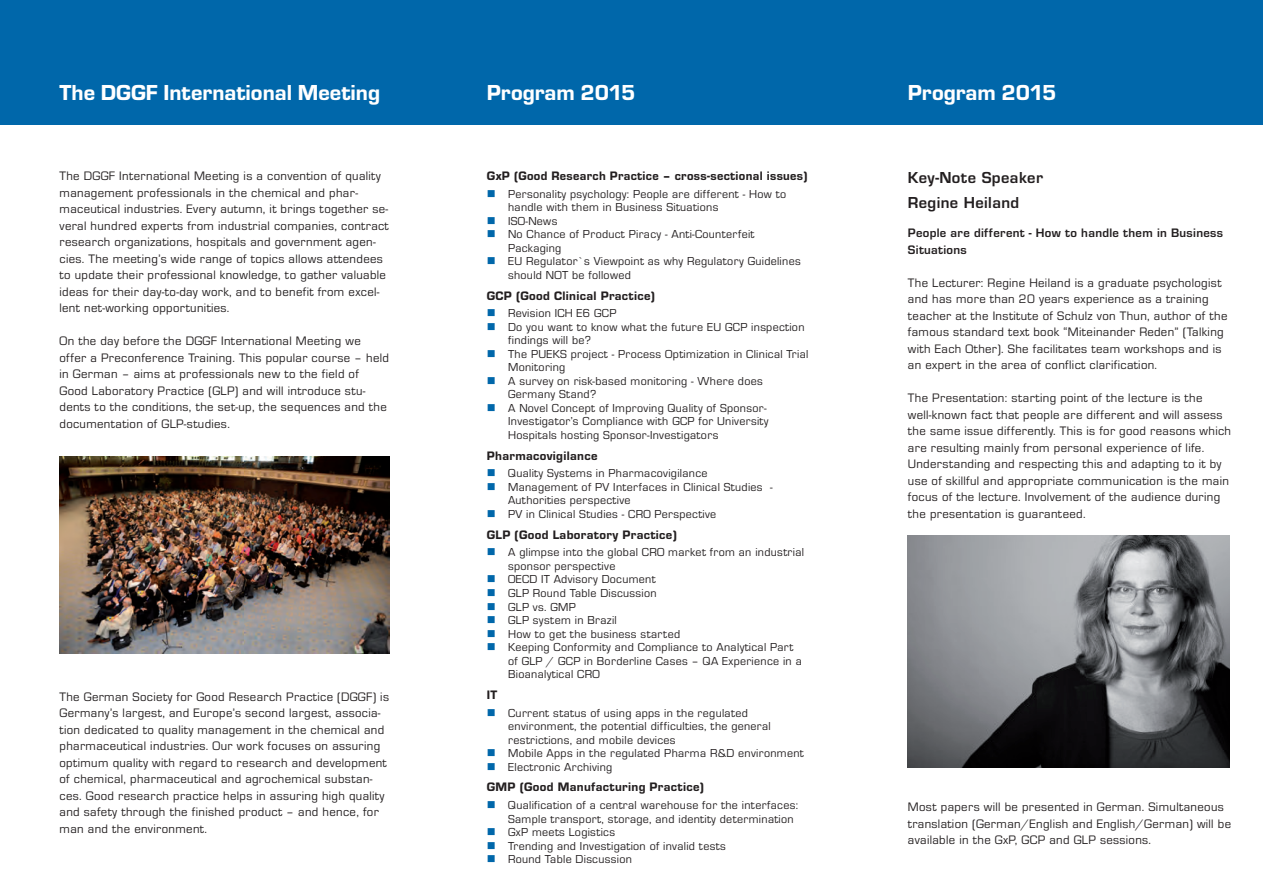
<style>
.page{position:relative;width:1263px;height:893px;background:#fff}
.page>*{position:absolute;margin:0;border:0;box-sizing:border-box;transform-origin:0 0}
.t1{font:22.5px "Eurostile T Heav";color:#fff}
.t2{font:700 16.5px/25px "Eurostile T";letter-spacing:.025em;color:#231f20}
.t3{font:12.75px/16.5px "Eurostile T";letter-spacing:.025em;color:#231f20}
.t4{font:12.75px "Eurostile T Heav";letter-spacing:.025em;color:#231f20}
.t5{font:700 12.75px/16.5px "Eurostile T";letter-spacing:.025em;color:#231f20}
.t6{font:12px/13.5px "Eurostile T";letter-spacing:.025em;color:#231f20}
</style>
<div class="page">
<div style="left:0;top:0;width:1263px;height:125px;background:#0067aa"></div>
<img style="left:60px;top:457px;width:329px;height:196px">
<img style="left:908px;top:535px;width:321px;height:232px">
<h1 class="t1" style="left:60px;top:80px;width:322px">The DGGF International Meeting</h1>
<h1 class="t1" style="left:487px;top:80px;width:150px">Program 2015</h1>
<h1 class="t1" style="left:908px;top:80px;width:150px">Program 2015</h1>
<p class="t3" style="left:60px;top:168px;width:331px">The DGGF International Meeting is a convention of quality management professionals in the chemical and phar&shy;maceutical industries. Every autumn, it brings together se&shy;veral hundred experts from industrial companies, contract research organizations, hospitals and government agen&shy;cies. The meeting’s wide range of topics allows attendees to update their professional knowledge, to gather valuable ideas for their day-to-day work, and to benefit from excel&shy;lent net-working opportunities.</p>
<p class="t3" style="left:60px;top:333px;width:331px">On the day before the DGGF International Meeting we offer a Preconference Training. This popular course – held in German – aims at professionals new to the field of Good Laboratory Practice (GLP) and will introduce stu&shy;dents to the conditions, the set-up, the sequences and the documentation of GLP-studies.</p>
<p class="t3" style="left:60px;top:688px;width:331px">The German Society for Good Research Practice (DGGF) is Germany’s largest, and Europe’s second largest, associa&shy;tion dedicated to quality management in the chemical and pharmaceutical industries. Our work focuses on assuring optimum quality with regard to research and development of chemical, pharmaceutical and agrochemical substan&shy;ces. Good research practice helps in assuring high quality and safety through the finished product – and hence, for man and the environment.</p>
<p class="t4" style="left:487px;top:169px;width:322px">GxP (Good Research Practice – cross-sectional issues)</p>
<p class="t6" style="left:508px;top:187px;width:294px">Personality psychology: People are different - How to handle with them in Business Situations<br>ISO-News<br>No Chance of Product Piracy - Anti-Counterfeit Packaging<br>EU Regulator`s Viewpoint as why Regulatory Guidelines should NOT be followed</p>
<p class="t4" style="left:487px;top:288px;width:170px">GCP (Good Clinical Practice)</p>
<p class="t6" style="left:508px;top:307px;width:302px">Revision ICH E6 GCP<br>Do you want to know what the future EU GCP inspection findings will be?<br>The PUEKS project - Process Optimization in Clinical Trial Monitoring<br>A survey on risk-based monitoring - Where does Germany Stand?<br>A Novel Concept of Improving Quality of Sponsor-Investigator’s Compliance with GCP for University Hospitals hosting Sponsor-Investigators</p>
<p class="t4" style="left:487px;top:449px;width:112px">Pharmacovigilance</p>
<p class="t6" style="left:508px;top:467px;width:266px">Quality Systems in Pharmacovigilance Management of PV Interfaces in Clinical Studies - Authorities perspective<br>PV in Clinical Studies - CRO Perspective</p>
<p class="t4" style="left:487px;top:528px;width:191px">GLP (Good Laboratory Practice)</p>
<p class="t6" style="left:508px;top:546px;width:297px">A glimpse into the global CRO market from an industrial sponsor perspective<br>OECD IT Advisory Document<br>GLP Round Table Discussion<br>GLP vs. GMP<br>GLP system in Brazil<br>How to get the business started<br>Keeping Conformity and Compliance to Analytical Part of GLP / GCP in Borderline Cases – QA Experience in a<br>Bioanalytical CRO</p>
<p class="t4" style="left:487px;top:688px;width:12px">IT</p>
<p class="t6" style="left:508px;top:706px;width:297px">Current status of using apps in the regulated environment, the potential difficulties, the general restrictions, and mobile devices<br>Mobile Apps in the regulated Pharma R&amp;D environment Electronic Archiving</p>
<p class="t4" style="left:487px;top:780px;width:219px">GMP (Good Manufacturing Practice)</p>
<p class="t6" style="left:508px;top:798px;width:291px">Qualification of a central warehouse for the interfaces:<br>Sample transport, storage, and identity determination GxP meets Logistics<br>Trending and Investigation of invalid tests<br>Round Table Discussion</p>
<p class="t2" style="left:908px;top:165px;width:137px">Key-Note Speaker<br>Regine Heiland</p>
<p class="t5" style="left:908px;top:225px;width:317px">People are different - How to handle them in Business<br>Situations</p>
<p class="t3" style="left:908px;top:274px;width:321px">The Lecturer: Regine Heiland is a graduate psychologist and has more than 20 years experience as a training teacher at the Institute of Schulz von Thun, author of the famous standard text book “Miteinander Reden” (Talking with Each Other). She facilitates team workshops and is an expert in the area of conflict clarification.</p>
<p class="t3" style="left:908px;top:390px;width:325px">The Presentation: starting point of the lecture is the well-known fact that people are different and will assess the same issue differently. This is for good reasons which are resulting mainly from personal experience of life.<br>Understanding and respecting this and adapting to it by use of skillful and appropriate communication is the main focus of the lecture. Involvement of the audience during the presentation is guaranteed.</p>
<p class="t3" style="left:908px;top:799px;width:325px">Most papers will be presented in German. Simultaneous translation (German/English and English/German) will be available in the GxP, GCP and GLP sessions.</p>
</div>
